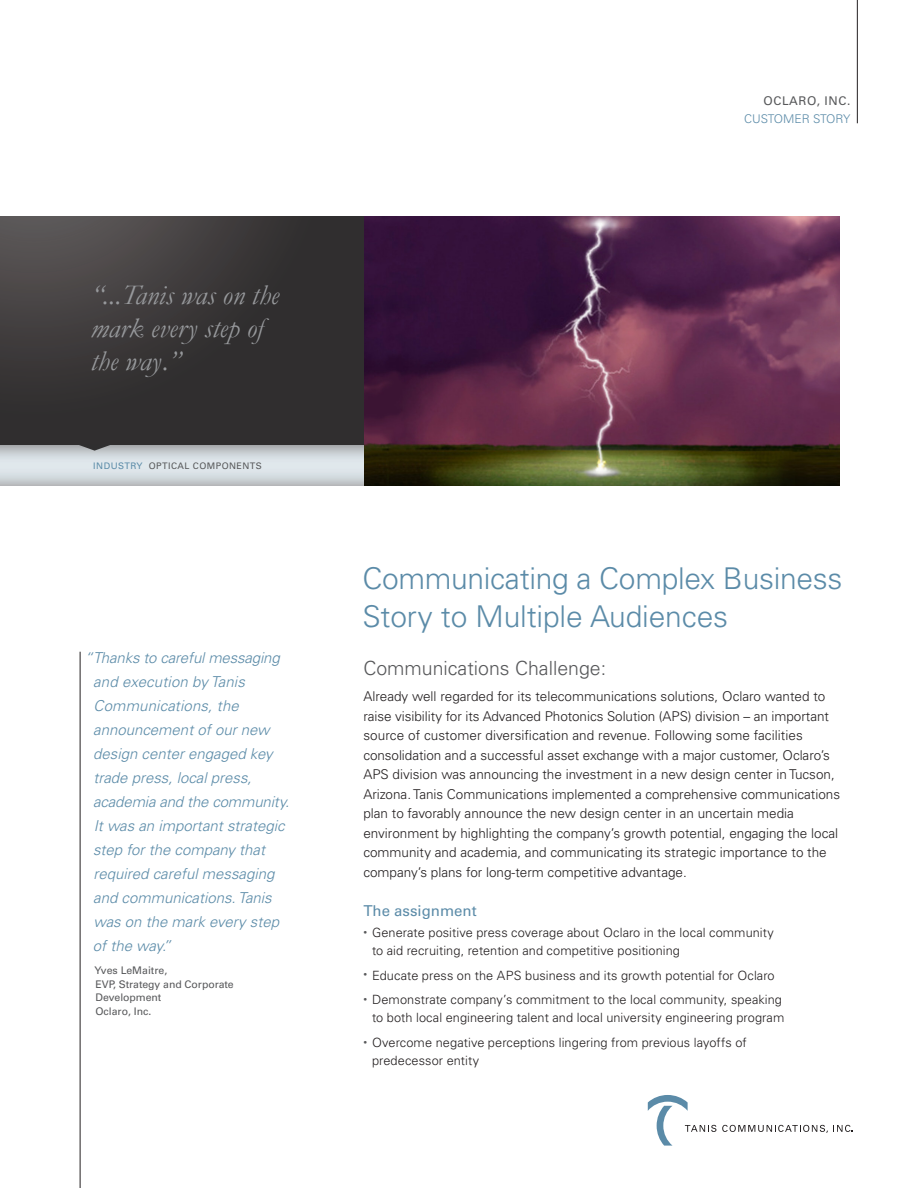
<style>
.page{position:relative;width:918px;height:1188px;background:#fff}
.page>*{position:absolute;margin:0;border:0;box-sizing:border-box;transform-origin:0 0}
.Front-_Head_Line{font:300 30px/37.8px "Univers LT Std";letter-spacing:-.01em;color:#5b8ba8}
.Quote_-__Author{font:italic 28.5px/33px "Garamond";color:#97999c}
.Front_-_Document__Ca{font:300 19.5px "Univers LT Std";color:#57585a}
.Quote_-Body{font:italic 300 15px/24px "Univers LT Std";color:#5b8ba8}
.Tanis-_Orange_Sub_he{font:15px "Univers LT Std";color:#5b8ba8}
.Front-_Intro_Copy{font:300 13.5px/19.5px "Univers LT Std";color:#231f20}
.t1{font:300 12.75px/18px "Univers LT Std";letter-spacing:.005em;color:#231f20}
.Factiod_-_Body__Gray{font:300 12px/18px "Univers LT Std";color:#5b8ba8;text-align:right}
.Quote_-__Author-2{font:10.5px/13.5px "Univers LT Std";letter-spacing:-.005em;color:#57585a}
.Sidebar_-_Header__Re{font:9px "Univers LT Std";letter-spacing:.05em;color:#57585a}
.s1{color:#5b8ba8}
.s2{font-weight:400;color:#57585a}
</style>
<div class="page">
<svg style="left:0;top:216px;width:364px;height:229px;background:#393637"></svg>
<hr style="left:857px;top:0;width:1px;height:123px;background:#231f20">
<hr style="left:80px;top:652px;width:1px;height:536px;background:#231f20">
<svg style="left:648px;top:1095px;width:68px;height:51px"></svg>
<svg style="left:722px;top:1125px;width:131px;height:8px"></svg>
<svg style="left:0;top:445px;width:364px;height:41px;background:#ced4d9"></svg>
<svg style="left:77px;top:444px;width:35px;height:7px"></svg>
<img style="left:364px;top:216px;width:476px;height:270px">
<p class="Quote_-__Author" style="left:91px;top:279px;width:190px">“...Tanis was on the mark every step of the way.”</p>
<p class="Sidebar_-_Header__Re" style="left:93px;top:461px;width:170px"><span class="s1">INDUSTRY</span> OPTICAL COMPONENTS</p>
<p class="Quote_-Body" style="left:93px;top:645px;width:198px;text-indent:-8px">“Thanks to careful messaging and execution by Tanis<br>Communications, the announcement of our new design center engaged key trade press, local press, academia and the community.<br>It was an important strategic step for the company that required careful messaging and communications. Tanis was on the mark every step of the way.”</p>
<p class="Quote_-__Author-2" style="left:95px;top:964px;width:141px">Yves LeMaitre,<br>EVP, Strategy and Corporate<br>Development<br>Oclaro, Inc.</p>
<p class="Factiod_-_Body__Gray" style="left:744px;top:92px;width:108px"><span class="s2">OCLARO, INC.<br></span>CUSTOMER STORY</p>
<p class="Front-_Head_Line" style="left:362px;top:559px;width:482px">Communicating a Complex Business<br>Story to Multiple Audiences</p>
<p class="Front_-_Document__Ca" style="left:363px;top:656px;width:244px">Communications Challenge:</p>
<p class="Front-_Intro_Copy" style="left:363px;top:687px;width:478px">Already well regarded for its telecommunications solutions, Oclaro wanted to raise visibility for its Advanced Photonics Solution (APS) division – an important source of customer diversification and revenue. Following some facilities consolidation and a successful asset exchange with a major customer, Oclaro’s APS division was announcing the investment in a new design center in Tucson, Arizona. Tanis Communications implemented a comprehensive communications plan to favorably announce the new design center in an uncertain media environment by highlighting the company’s growth potential, engaging the local community and academia, and communicating its strategic importance to the company’s plans for long-term competitive advantage.</p>
<p class="Tanis-_Orange_Sub_he" style="left:363px;top:902px;width:115px">The assignment</p>
<p class="t1" style="left:372px;top:923px;width:403px;text-indent:-9px"><sup>•</sup> Generate positive press coverage about Oclaro in the local community to aid recruiting, retention and competitive positioning</p>
<p class="t1" style="left:363px;top:966px;width:413px"><sup>•</sup> Educate press on the APS business and its growth potential for Oclaro</p>
<p class="t1" style="left:363px;top:991px;width:422px;text-align:right"><sup>•</sup> Demonstrate company’s commitment to the local community, speaking to both local engineering talent and local university engineering program</p>
<p class="t1" style="left:372px;top:1034px;width:376px;text-indent:-9px"><sup>•</sup> Overcome negative perceptions lingering from previous layoffs of predecessor entity</p>
</div>
